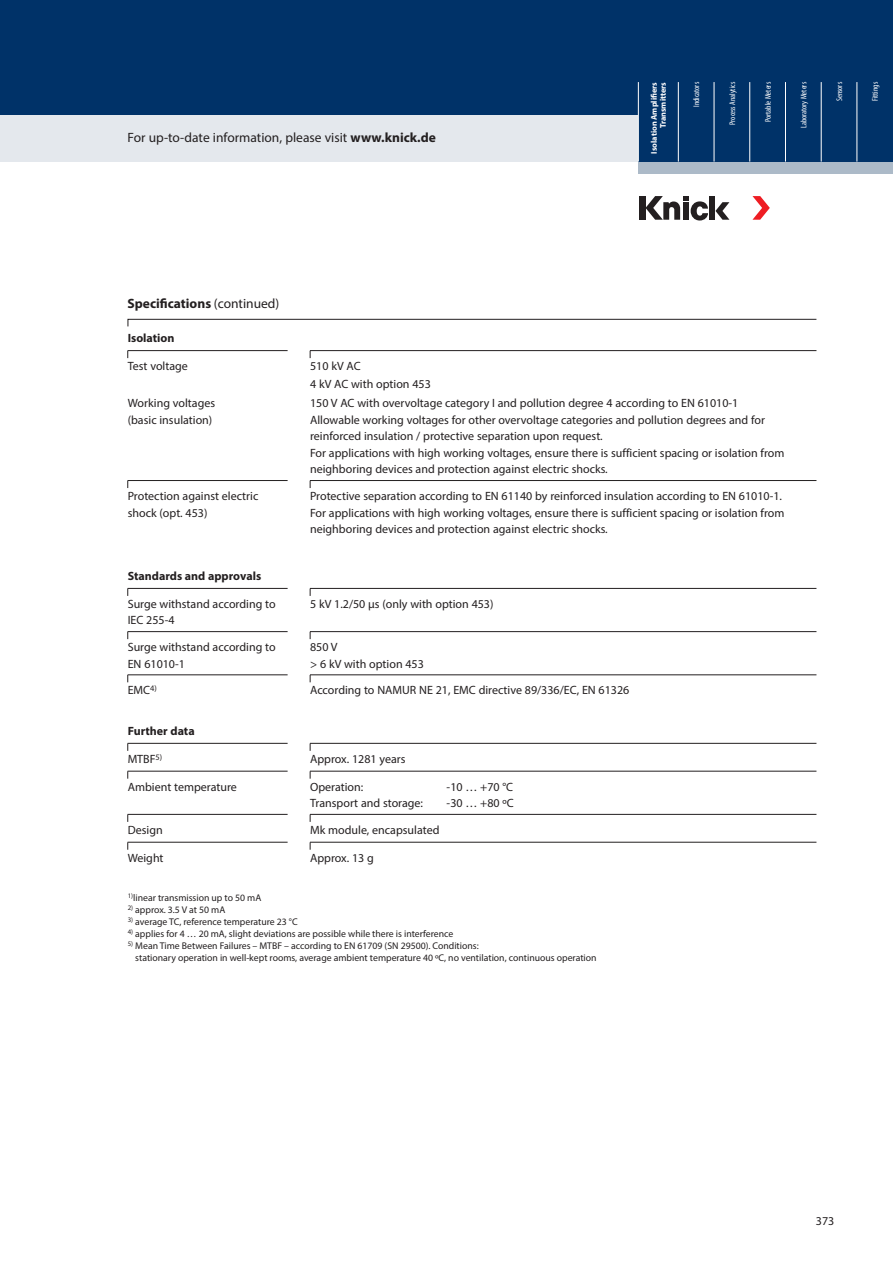
<style>
.page{position:relative;width:893px;height:1263px;background:#fff}
.page>*{position:absolute;margin:0;border:0;box-sizing:border-box;transform-origin:0 0}
.t1{font:13.5px "Myriad Pro";color:#231f20}
.t2{font:700 13.5px "Myriad Pro";color:#231f20}
.t3{font:12px/16.5px "Myriad Pro";color:#231f20}
.t4{font:700 12px "Myriad Pro";color:#231f20}
.t5{font:9.75px/12px "Myriad Pro";color:#231f20}
.t6{font:condensed 8.25px "Myriad Pro";color:#fff}
.t7{font:700 8.25px/9px "Myriad Pro";color:#fff;text-align:right}
.s1{font-weight:700}
.s2{font-weight:400}
</style>
<div class="page">
<div style="left:0;top:0;width:893px;height:123px;background:#003268"></div>
<div style="left:0;top:115px;width:638px;height:47px;background:#e4e8ed"></div>
<div style="left:639px;top:148px;width:254px;height:25px;background:#acbac8"></div>
<div style="left:638px;top:0;width:255px;height:162px;background:#003268"></div>
<hr style="left:678px;top:82px;width:1px;height:80px;background:#fff">
<hr style="left:714px;top:82px;width:1px;height:80px;background:#fff">
<hr style="left:749px;top:82px;width:1px;height:80px;background:#fff">
<hr style="left:785px;top:82px;width:1px;height:80px;background:#fff">
<hr style="left:821px;top:82px;width:1px;height:80px;background:#fff">
<hr style="left:857px;top:82px;width:1px;height:80px;background:#fff">
<hr style="left:638px;top:82px;width:1px;height:80px;background:#fff">
<div style="left:639px;top:196px;width:6px;height:24px;background:#231f20"></div>
<div style="left:709px;top:196px;width:6px;height:24px;background:#231f20"></div>
<svg style="left:715px;top:202px;width:14px;height:18px"></svg>
<svg style="left:752px;top:196px;width:18px;height:24px"></svg>
<svg style="left:645px;top:196px;width:63px;height:24px"></svg>
<svg style="left:128px;top:319px;width:689px;height:8px"></svg>
<hr style="left:128px;top:350px;width:160px;height:1px;background:#231f20">
<hr style="left:310px;top:350px;width:506px;height:1px;background:#231f20">
<hr style="left:128px;top:480px;width:160px;height:1px;background:#231f20">
<hr style="left:310px;top:480px;width:506px;height:1px;background:#231f20">
<hr style="left:128px;top:588px;width:160px;height:1px;background:#231f20">
<hr style="left:310px;top:588px;width:506px;height:1px;background:#231f20">
<hr style="left:128px;top:631px;width:160px;height:1px;background:#231f20">
<hr style="left:310px;top:631px;width:506px;height:1px;background:#231f20">
<hr style="left:128px;top:674px;width:160px;height:1px;background:#231f20">
<hr style="left:310px;top:674px;width:506px;height:1px;background:#231f20">
<hr style="left:128px;top:743px;width:160px;height:1px;background:#231f20">
<hr style="left:310px;top:743px;width:506px;height:1px;background:#231f20">
<hr style="left:128px;top:771px;width:160px;height:1px;background:#231f20">
<hr style="left:310px;top:771px;width:506px;height:1px;background:#231f20">
<hr style="left:128px;top:814px;width:160px;height:1px;background:#231f20">
<hr style="left:310px;top:814px;width:506px;height:1px;background:#231f20">
<hr style="left:128px;top:842px;width:160px;height:1px;background:#231f20">
<hr style="left:310px;top:842px;width:506px;height:1px;background:#231f20">
<p class="t1" style="left:128px;top:129px;width:310px">For up-to-date information, please visit <span class="s1">www.knick.de</span></p>
<p class="t7" style="left:649px;top:154px;width:73px;rotate:-90deg">Isolation Amplifiers<br>Transmitters</p>
<p class="t6" style="left:692px;top:107px;width:26px;rotate:-90deg">Indicators</p>
<p class="t6" style="left:727px;top:125px;width:44px;rotate:-90deg">Process Analytics</p>
<p class="t6" style="left:763px;top:122px;width:42px;rotate:-90deg">Portable Meters</p>
<p class="t6" style="left:799px;top:128px;width:48px;rotate:-90deg">Laboratory Meters</p>
<p class="t6" style="left:834px;top:101px;width:21px;rotate:-90deg">Sensors</p>
<p class="t6" style="left:870px;top:101px;width:21px;rotate:-90deg">Fittings</p>
<p class="t2" style="left:128px;top:294px;width:153px">Specifications <span class="s2">(continued)</span></p>
<p class="t4" style="left:128px;top:330px;width:48px">Isolation</p>
<p class="t3" style="left:128px;top:358px;width:62px">Test voltage</p>
<p class="t3" style="left:310px;top:357px;width:122px;line-height:18px">510 kV AC<br>4 kV AC with option 453</p>
<p class="t3" style="left:128px;top:395px;width:89px">Working voltages (basic insulation)</p>
<p class="t3" style="left:310px;top:395px;width:476px">150 V AC with overvoltage category I and pollution degree 4 according to EN 61010-1<br>Allowable working voltages for other overvoltage categories and pollution degrees and for reinforced insulation / protective separation upon request.<br>For applications with high working voltages, ensure there is sufficient spacing or isolation from neighboring devices and protection against electric shocks.</p>
<p class="t3" style="left:128px;top:487px;width:132px">Protection against electric shock (opt. 453)</p>
<p class="t3" style="left:310px;top:487px;width:476px">Protective separation according to EN 61140 by reinforced insulation according to EN 61010-1.<br>For applications with high working voltages, ensure there is sufficient spacing or isolation from neighboring devices and protection against electric shocks.</p>
<p class="t4" style="left:128px;top:568px;width:135px">Standards and approvals</p>
<p class="t3" style="left:128px;top:595px;width:149px">Surge withstand according to<br>IEC 255-4</p>
<p class="t3" style="left:310px;top:595px;width:185px">5 kV 1.2/50 µs (only with option 453)</p>
<p class="t3" style="left:128px;top:639px;width:149px">Surge withstand according to<br>EN 61010-1</p>
<p class="t3" style="left:310px;top:639px;width:115px">850 V<br>&gt; 6 kV with option 453</p>
<p class="t3" style="left:128px;top:682px;width:31px">EMC<sup>4)</sup></p>
<p class="t3" style="left:310px;top:682px;width:321px">According to NAMUR NE 21, EMC directive 89/336/EC, EN 61326</p>
<p class="t4" style="left:128px;top:723px;width:68px">Further data</p>
<p class="t3" style="left:128px;top:750px;width:36px">MTBF<sup>5)</sup></p>
<p class="t3" style="left:310px;top:750px;width:97px">Approx. 1281 years</p>
<p class="t3" style="left:128px;top:778px;width:111px">Ambient temperature</p>
<p class="t3" style="left:310px;top:778px;width:55px">Operation:</p>
<p class="t3" style="left:447px;top:778px;width:68px">-10 … +70 °C</p>
<p class="t3" style="left:310px;top:795px;width:114px">Transport and storage:</p>
<p class="t3" style="left:447px;top:795px;width:69px">-30 … +80 ºC</p>
<p class="t3" style="left:128px;top:821px;width:36px">Design</p>
<p class="t3" style="left:310px;top:821px;width:131px">Mk module, encapsulated</p>
<p class="t3" style="left:128px;top:849px;width:37px">Weight</p>
<p class="t3" style="left:310px;top:849px;width:65px">Approx. 13 g</p>
<p class="t5" style="left:128px;top:891px;width:135px"><sup>1)</sup>linear transmission up to 50 mA</p>
<p class="t5" style="left:128px;top:903px;width:99px"><sup>2)</sup> approx. 3.5 V at 50 mA</p>
<p class="t5" style="left:128px;top:915px;width:171px"><sup>3)</sup> average TC, reference temperature 23 °C</p>
<p class="t5" style="left:128px;top:927px;width:327px"><sup>4)</sup> applies for 4 … 20 mA, slight deviations are possible while there is interference</p>
<p class="t5" style="left:135px;top:939px;width:463px;text-indent:-8px"><sup>5)</sup> Mean Time Between Failures – MTBF – according to EN 61709 (SN 29500). Conditions:<br>stationary operation in well-kept rooms, average ambient temperature 40 ºC, no ventilation, continuous operation</p>
<p class="t3" style="left:816px;top:1212px;width:20px">373</p>
</div>
